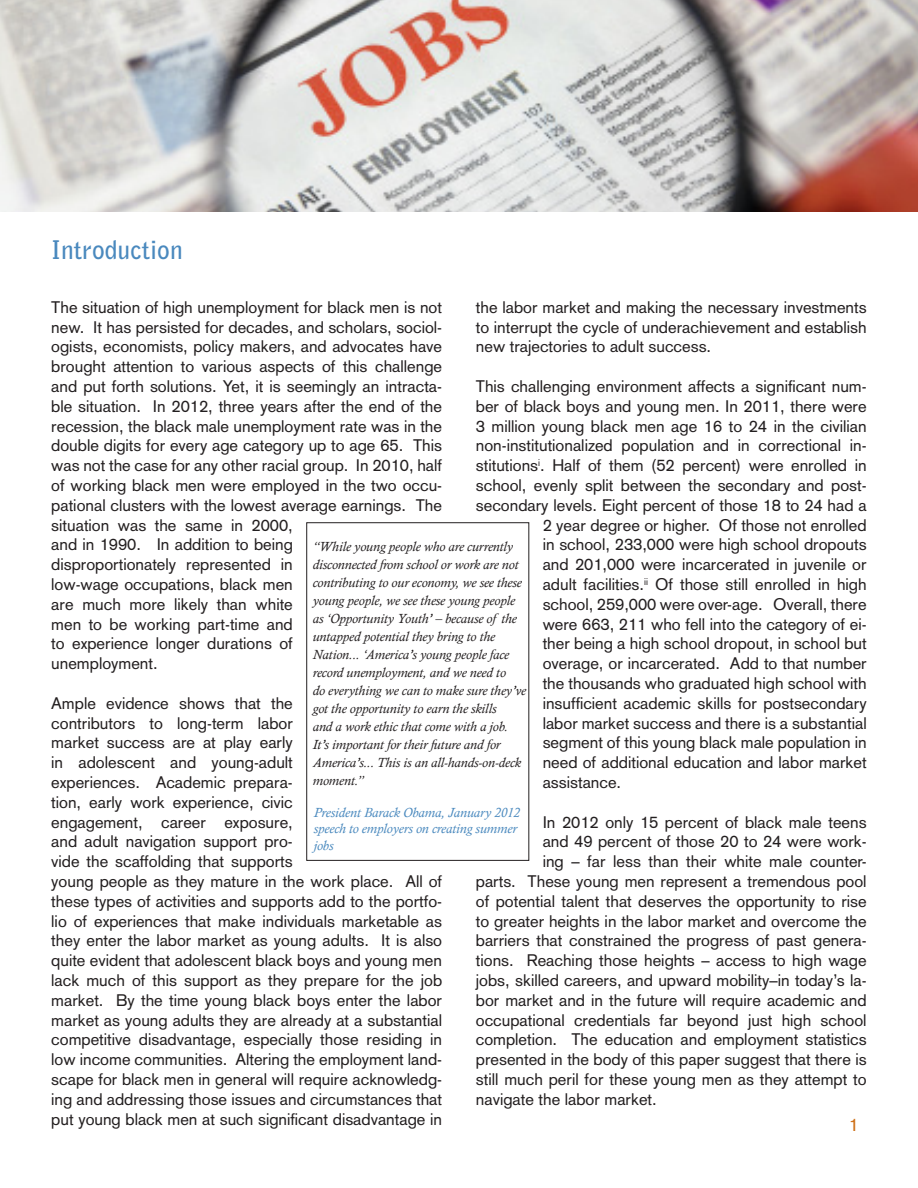
<style>
.page{position:relative;width:918px;height:1188px;background:#fff}
.page>*{position:absolute;margin:0;border:0;box-sizing:border-box;transform-origin:0 0}
.t1{font:700 25.5px "Bell Gothic Std";color:#4a89be}
.t2{font:18px "Akzidenz Grotesk BE";color:#ce7018}
.t3{font:16.5px/19.8px "Akzidenz Grotesk";color:#231f20}
.t4{font:italic 13.5px/18px "Calisto";color:#231f20}
.t5{font:italic 13.5px/16.2px "Calisto";color:#4a89be}
</style>
<div class="page">
<img style="left:0;top:0;width:918px;height:212px">
<div style="left:306px;top:522px;width:223px;height:339px;border:1px solid #231f20"></div>
<p class="t1" style="left:51px;top:235px;width:133px">Introduction</p>
<p class="t3" style="left:51px;top:297px;width:392px">The situation of high unemployment for black men is not new. It has persisted for decades, and scholars, sociol&shy;ogists, economists, policy makers, and advocates have brought attention to various aspects of this challenge and put forth solutions. Yet, it is seemingly an intracta&shy;ble situation. In 2012, three years after the end of the recession, the black male unemployment rate was in the double digits for every age category up to age 65. This was not the case for any other racial group. In 2010, half of working black men were employed in the two occu&shy;pational clusters with the lowest average earnings. The situation was the same in 2000,<br>and in 1990. In addition to being<br>disproportionately represented in<br>low-wage occupations, black men<br>are much more likely than white<br>men to be working part-time and<br>to experience longer durations of<br>unemployment.</p>
<p class="t3" style="left:51px;top:693px;width:392px">Ample evidence shows that the<br>contributors to long-term labor<br>market success are at play early<br>in adolescent and young-adult<br>experiences. Academic prepara-<br>tion, early work experience, civic<br>engagement, career exposure,<br>and adult navigation support pro-<br>vide the scaffolding that supports<br>young people as they mature in the work place. All of these types of activities and supports add to the portfo&shy;lio of experiences that make individuals marketable as they enter the labor market as young adults. It is also quite evident that adolescent black boys and young men lack much of this support as they prepare for the job market. By the time young black boys enter the labor market as young adults they are already at a substantial competitive disadvantage, especially those residing in low income communities. Altering the employment land&shy;scape for black men in general will require acknowledg&shy;ing and addressing those issues and circumstances that put young black men at such significant disadvantage in</p>
<p class="t3" style="left:476px;top:297px;width:392px;text-align:justify">the labor market and making the necessary investments to interrupt the cycle of underachievement and establish new trajectories to adult success.</p>
<p class="t3" style="left:476px;top:376px;width:392px">This challenging environment affects a significant num-</p>
<p class="t3" style="left:476px;top:396px;width:392px">ber of black boys and young men. In 2011, there were</p>
<p class="t3" style="left:476px;top:416px;width:392px">3 million young black men age 16 to 24 in the civilian</p>
<p class="t3" style="left:476px;top:436px;width:392px">non-institutionalized population and in correctional in-</p>
<p class="t3" style="left:476px;top:456px;width:392px">stitutions<sup>i</sup>. Half of them (52 percent) were enrolled in</p>
<p class="t3" style="left:476px;top:475px;width:392px">school, evenly split between the secondary and post-</p>
<p class="t3" style="left:476px;top:495px;width:392px">secondary levels. Eight percent of those 18 to 24 had a</p>
<p class="t3" style="left:543px;top:515px;width:326px">2 year degree or higher. Of those not enrolled</p>
<p class="t3" style="left:543px;top:535px;width:326px">in school, 233,000 were high school dropouts</p>
<p class="t3" style="left:543px;top:555px;width:325px">and 201,000 were incarcerated in juvenile or</p>
<p class="t3" style="left:543px;top:574px;width:326px">adult facilities.<sup>ii</sup> Of those still enrolled in high</p>
<p class="t3" style="left:543px;top:594px;width:325px">school, 259,000 were over-age. Overall, there</p>
<p class="t3" style="left:543px;top:614px;width:326px">were 663, 211 who fell into the category of ei-</p>
<p class="t3" style="left:543px;top:634px;width:326px">ther being a high school dropout, in school but</p>
<p class="t3" style="left:543px;top:654px;width:326px">overage, or incarcerated. Add to that number</p>
<p class="t3" style="left:543px;top:673px;width:325px">the thousands who graduated high school with</p>
<p class="t3" style="left:543px;top:693px;width:326px">insufficient academic skills for postsecondary</p>
<p class="t3" style="left:543px;top:713px;width:326px">labor market success and there is a substantial</p>
<p class="t3" style="left:543px;top:733px;width:325px">segment of this young black male population in</p>
<p class="t3" style="left:543px;top:753px;width:325px">need of additional education and labor market</p>
<p class="t3" style="left:543px;top:772px;width:80px">assistance.</p>
<p class="t3" style="left:543px;top:812px;width:325px">In 2012 only 15 percent of black male teens</p>
<p class="t3" style="left:543px;top:832px;width:326px">and 49 percent of those 20 to 24 were work-</p>
<p class="t3" style="left:543px;top:852px;width:326px">ing – far less than their white male counter-</p>
<p class="t3" style="left:476px;top:871px;width:392px">parts. These young men represent a tremendous pool</p>
<p class="t3" style="left:476px;top:891px;width:392px">of potential talent that deserves the opportunity to rise</p>
<p class="t3" style="left:476px;top:911px;width:392px">to greater heights in the labor market and overcome the</p>
<p class="t3" style="left:476px;top:931px;width:392px">barriers that constrained the progress of past genera-</p>
<p class="t3" style="left:476px;top:951px;width:392px">tions. Reaching those heights – access to high wage</p>
<p class="t3" style="left:476px;top:970px;width:392px">jobs, skilled careers, and upward mobility–in today’s la-</p>
<p class="t3" style="left:476px;top:990px;width:392px">bor market and in the future will require academic and</p>
<p class="t3" style="left:476px;top:1010px;width:392px">occupational credentials far beyond just high school</p>
<p class="t3" style="left:476px;top:1030px;width:392px">completion. The education and employment statistics</p>
<p class="t3" style="left:476px;top:1050px;width:392px">presented in the body of this paper suggest that there is</p>
<p class="t3" style="left:476px;top:1069px;width:392px">still much peril for these young men as they attempt to</p>
<p class="t3" style="left:476px;top:1089px;width:182px">navigate the labor market.</p>
<p class="t4" style="left:313px;top:537px;width:215px">“While young people who are currently disconnected from school or work are not contributing to our economy, we see these young people, we see these young people as ‘Opportunity Youth’ – because of the untapped potential they bring to the Nation... ‘America’s young people face record unemployment, and we need to<br>do everything we can to make sure they’ve got the opportunity to earn the skills<br>and a work ethic that come with a job.<br>It’s important for their future and for America’s... This is an all-hands-on-deck moment.”</p>
<p class="t5" style="left:314px;top:805px;width:207px">President Barack Obama, January 2012 speech to employers on creating summer jobs</p>
<p class="t2" style="left:849px;top:1114px;width:12px">1</p>
</div>
